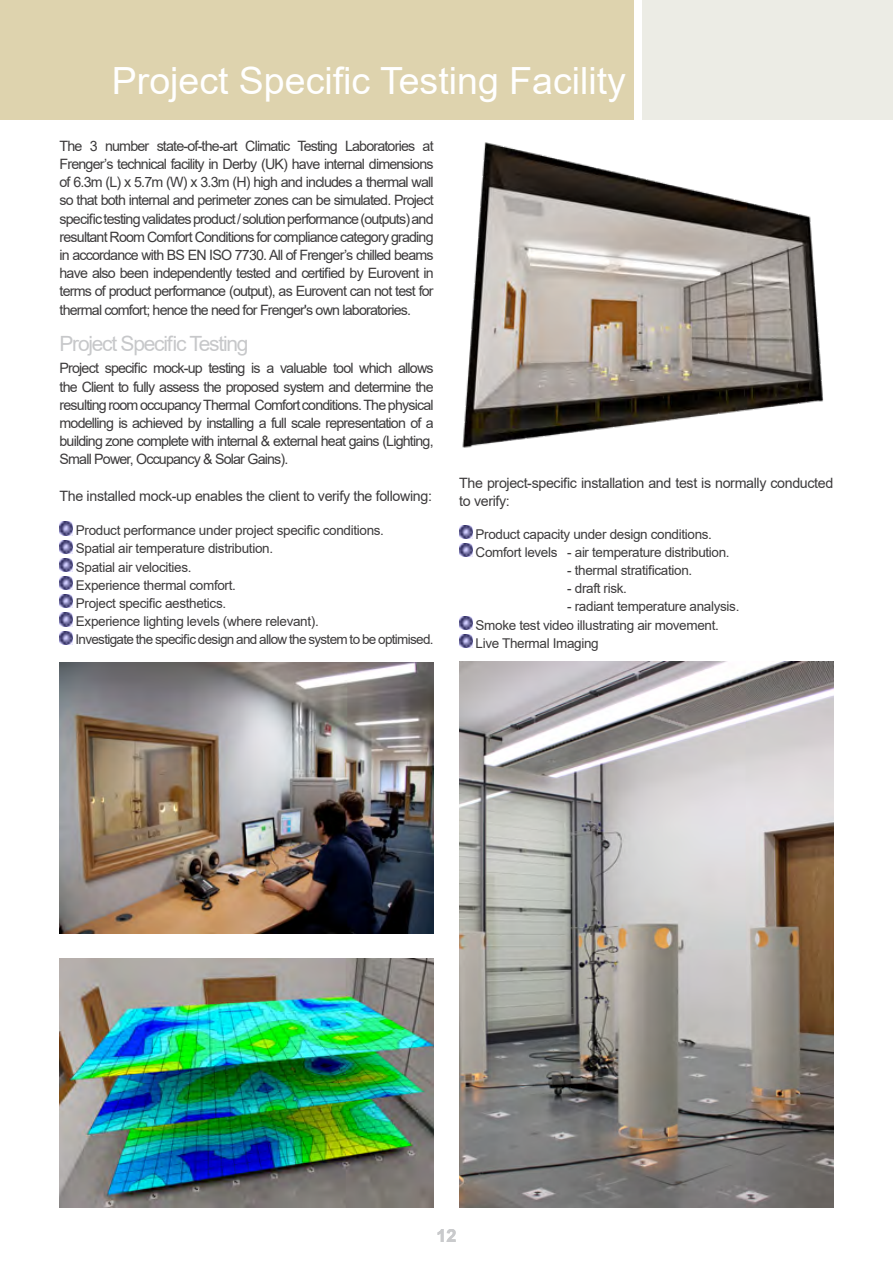
<style>
.page{position:relative;width:893px;height:1263px;background:#fff}
.page>*{position:absolute;margin:0;border:0;box-sizing:border-box;transform-origin:0 0}
.t1{font:37.5px "Arial";color:#fff}
.t2{font:21px "Arial";letter-spacing:-.06em;color:#c7c8ca}
.t3{font:700 18px "Arial";color:#c9cacc}
.t4{font:14.25px/18.1px "Arial";letter-spacing:-.025em;color:#3d3b3c;text-align:justify}
.t5{font:13.5px/18.1px "Arial";letter-spacing:-.025em;color:#3d3b3c}
</style>
<div class="page">
<div style="left:0;top:0;width:634px;height:119px;background:#ded3ae"></div>
<div style="left:642px;top:0;width:251px;height:119px;background:#ecece5"></div>
<svg style="left:60px;top:522px;width:13px;height:49px"></svg>
<img style="left:60px;top:576px;width:13px;height:14px">
<svg style="left:60px;top:595px;width:13px;height:49px"></svg>
<img style="left:60px;top:662px;width:374px;height:271px">
<img style="left:60px;top:958px;width:374px;height:250px">
<img style="left:459px;top:525px;width:14px;height:14px">
<img style="left:459px;top:543px;width:14px;height:14px">
<img style="left:459px;top:616px;width:14px;height:14px">
<img style="left:459px;top:634px;width:14px;height:14px">
<img style="left:459px;top:662px;width:374px;height:546px">
<img style="left:462px;top:142px;width:362px;height:306px">
<h1 class="t1" style="left:112px;top:55px;width:516px">Project Specific Testing Facility</h1>
<p class="t4" style="left:60px;top:137px;width:376px">The 3 number state-of-the-art Climatic Testing Laboratories at Frenger’s technical facility in Derby (UK) have internal dimensions of 6.3m (L) x 5.7m (W) x 3.3m (H) high and includes a thermal wall so that both internal and perimeter zones can be simulated. Project specific testing validates product / solution performance (outputs) and resultant Room Comfort Conditions for compliance category grading in accordance with BS EN ISO 7730. All of Frenger’s chilled beams have also been independently tested and certified by Eurovent in terms of product performance (output), as Eurovent can not test for thermal comfort; hence the need for Frenger's own laboratories.</p>
<h2 class="t2" style="left:60px;top:329px;width:190px">Project Specific Testing</h2>
<p class="t4" style="left:60px;top:359px;width:376px">Project specific mock-up testing is a valuable tool which allows the Client to fully assess the proposed system and determine the resulting room occupancy Thermal Comfort conditions. The physical modelling is achieved by installing a full scale representation of a building zone complete with internal &amp; external heat gains (Lighting, Small Power, Occupancy &amp; Solar Gains).</p>
<p class="t4" style="left:60px;top:487px;width:374px">The installed mock-up enables the client to verify the following:</p>
<p class="t5" style="left:76px;top:521px;width:360px">Product performance under project specific conditions.<br>Spatial air temperature distribution.<br>Spatial air velocities.<br>Experience thermal comfort.<br>Project specific aesthetics.<br>Experience lighting levels (where relevant).<br>Investigate the specific design and allow the system to be optimised.</p>
<p class="t4" style="left:459px;top:474px;width:376px">The project-specific installation and test is normally conducted to verify:</p>
<p class="t5" style="left:476px;top:525px;width:256px">Product capacity under design conditions.<br>Comfort levels - air temperature distribution.</p>
<p class="t5" style="left:567px;top:561px;width:127px">- thermal stratification.</p>
<p class="t5" style="left:567px;top:579px;width:61px">- draft risk.</p>
<p class="t5" style="left:476px;top:597px;width:265px;text-indent:92px">- radiant temperature analysis.<br>Smoke test video illustrating air movement.<br>Live Thermal Imaging</p>
<p class="t3" style="left:436px;top:1223px;width:22px">12</p>
</div>
